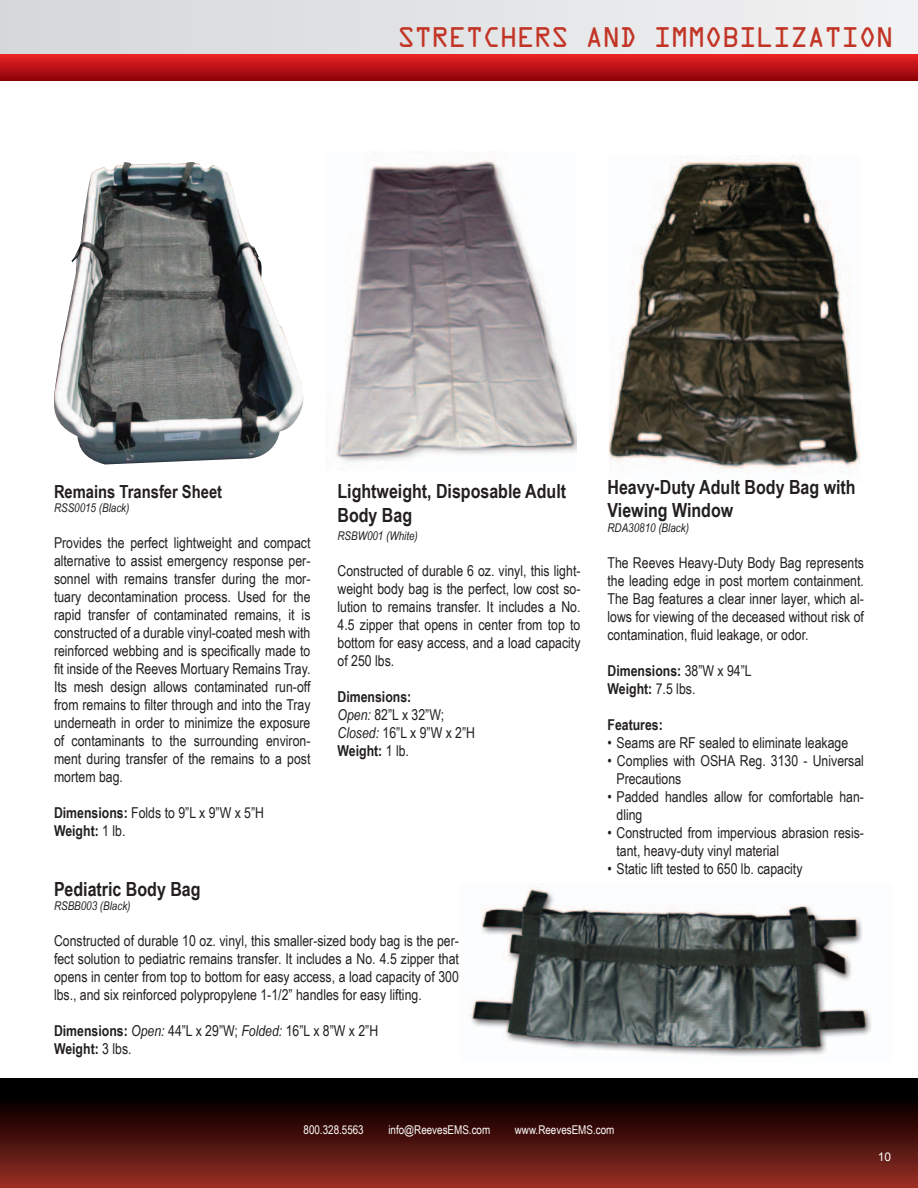
<style>
.page{position:relative;width:918px;height:1188px;background:#fff}
.page>*{position:absolute;margin:0;border:0;box-sizing:border-box;transform-origin:0 0}
.t1{font:25.5px "OCRA Std";letter-spacing:-.05em;color:#c23526}
.t2{font:700 19.5px/23.4px "Arial Narrow";color:#231f20}
.t3{font:700 18px "Arial Narrow";color:#231f20}
.t4{font:15px/18px "Arial Narrow";color:#231f20}
.t5{font:700 15px/18px "Arial Narrow";color:#231f20}
.t6{font:italic 12px "Arial Narrow";color:#231f20}
.t7{font:12px "Arial Narrow";color:#fff}
.t8{font:12px "Arial";color:#fff}
.s1{font-weight:700}
.s2{font-style:italic}
.s3{font-weight:400}
</style>
<div class="page">
<div style="left:0;top:0;width:918px;height:80px;background:linear-gradient(to right,#d6d7d9,#f1f2f3)"></div>
<div style="left:0;top:1079px;width:918px;height:109px;background:linear-gradient(to bottom,#000,#962b21)"></div>
<div style="left:0;top:54px;width:918px;height:26px;background:linear-gradient(to bottom,#ec2425,#92040a)"></div>
<img style="left:54px;top:162px;width:250px;height:302px">
<img style="left:335px;top:161px;width:241px;height:310px">
<img style="left:610px;top:155px;width:250px;height:318px">
<img style="left:469px;top:887px;width:403px;height:169px">
<h1 class="t1" style="left:397px;top:26px;width:498px">STRETCHERS AND IMMOBILIZATION</h1>
<p class="t3" style="left:54px;top:478px;width:170px">Remains Transfer Sheet</p>
<p class="t6" style="left:54px;top:500px;width:77px">RSS0015 (Black)</p>
<p class="t4" style="left:54px;top:534px;width:258px;text-align:justify">Provides the perfect lightweight and compact alternative to assist emergency response per&shy;sonnel with remains transfer during the mor&shy;tuary decontamination process. Used for the rapid transfer of contaminated remains, it is constructed of a durable vinyl-coated mesh with reinforced webbing and is specifically made to fit inside of the Reeves Mortuary Remains Tray.<br>Its mesh design allows contaminated run-off from remains to filter through and into the Tray underneath in order to minimize the exposure of contaminants to the surrounding environ&shy;ment during transfer of the remains to a post mortem bag.</p>
<p class="t4" style="left:54px;top:804px;width:212px"><span class="s1">Dimensions:</span> Folds to 9”L x 9”W x 5”H<br><span class="s1">Weight:</span> 1 lb.</p>
<h2 class="t2" style="left:338px;top:479px;width:230px">Lightweight, Disposable Adult<br>Body Bag</h2>
<p class="t6" style="left:338px;top:527px;width:82px">RSBW001 (White)</p>
<p class="t4" style="left:338px;top:561px;width:245px;text-align:justify">Constructed of durable 6 oz. vinyl, this light&shy;weight body bag is the perfect, low cost so&shy;lution to remains transfer. It includes a No.<br>4.5 zipper that opens in center from top to bottom for easy access, and a load capacity of 250 lbs.</p>
<p class="t4" style="left:338px;top:687px;width:139px"><span class="s1">Dimensions:<br></span><span class="s2">Open:</span> 82”L x 32”W;<br><span class="s2">Closed:</span> 16”L x 9”W x 2”H<br><span class="s1">Weight:</span> 1 lb.</p>
<h2 class="t2" style="left:608px;top:474px;width:250px">Heavy-Duty Adult Body Bag with<br>Viewing Window</h2>
<p class="t6" style="left:608px;top:519px;width:83px">RDA30810 (Black)</p>
<p class="t4" style="left:608px;top:553px;width:258px;text-align:justify">The Reeves Heavy-Duty Body Bag represents the leading edge in post mortem containment.<br>The Bag features a clear inner layer, which al&shy;lows for viewing of the deceased without risk of contamination, fluid leakage, or odor.</p>
<p class="t5" style="left:608px;top:661px;width:146px">Dimensions: <span class="s3">38”W x 94”L<br></span>Weight: <span class="s3">7.5 lbs.</span></p>
<p class="t5" style="left:608px;top:715px;width:57px">Features:</p>
<p class="t4" style="left:608px;top:733px;width:242px">• Seams are RF sealed to eliminate leakage</p>
<p class="t4" style="left:616px;top:751px;width:249px;text-indent:-9px">• Complies with OSHA Reg. 3130 - Universal<br>Precautions</p>
<p class="t4" style="left:616px;top:787px;width:249px;text-indent:-9px">• Padded handles allow for comfortable han&shy;dling</p>
<p class="t4" style="left:616px;top:823px;width:249px;text-indent:-9px">• Constructed from impervious abrasion resis&shy;tant, heavy-duty vinyl material</p>
<p class="t4" style="left:608px;top:859px;width:196px">• Static lift tested to 650 lb. capacity</p>
<h2 class="t2" style="left:54px;top:876px;width:148px">Pediatric Body Bag</h2>
<p class="t6" style="left:54px;top:898px;width:78px">RSBB003 (Black)</p>
<p class="t4" style="left:54px;top:931px;width:407px;text-align:justify">Constructed of durable 10 oz. vinyl, this smaller-sized body bag is the per&shy;fect solution to pediatric remains transfer. It includes a No. 4.5 zipper that opens in center from top to bottom for easy access, a load capacity of 300 lbs., and six reinforced polypropylene 1-1/2” handles for easy lifting.</p>
<p class="t4" style="left:54px;top:1021px;width:326px"><span class="s1">Dimensions:</span> <span class="s2">Open:</span> 44”L x 29”W; <span class="s2">Folded:</span> 16”L x 8”W x 2”H<br><span class="s1">Weight:</span> 3 lbs.</p>
<p class="t7" style="left:304px;top:1121px;width:62px">800.328.5563</p>
<p class="t7" style="left:388px;top:1121px;width:103px">info@ReevesEMS.com</p>
<p class="t7" style="left:515px;top:1121px;width:101px">www.ReevesEMS.com</p>
<p class="t8" style="left:878px;top:1149px;width:15px">10</p>
</div>
